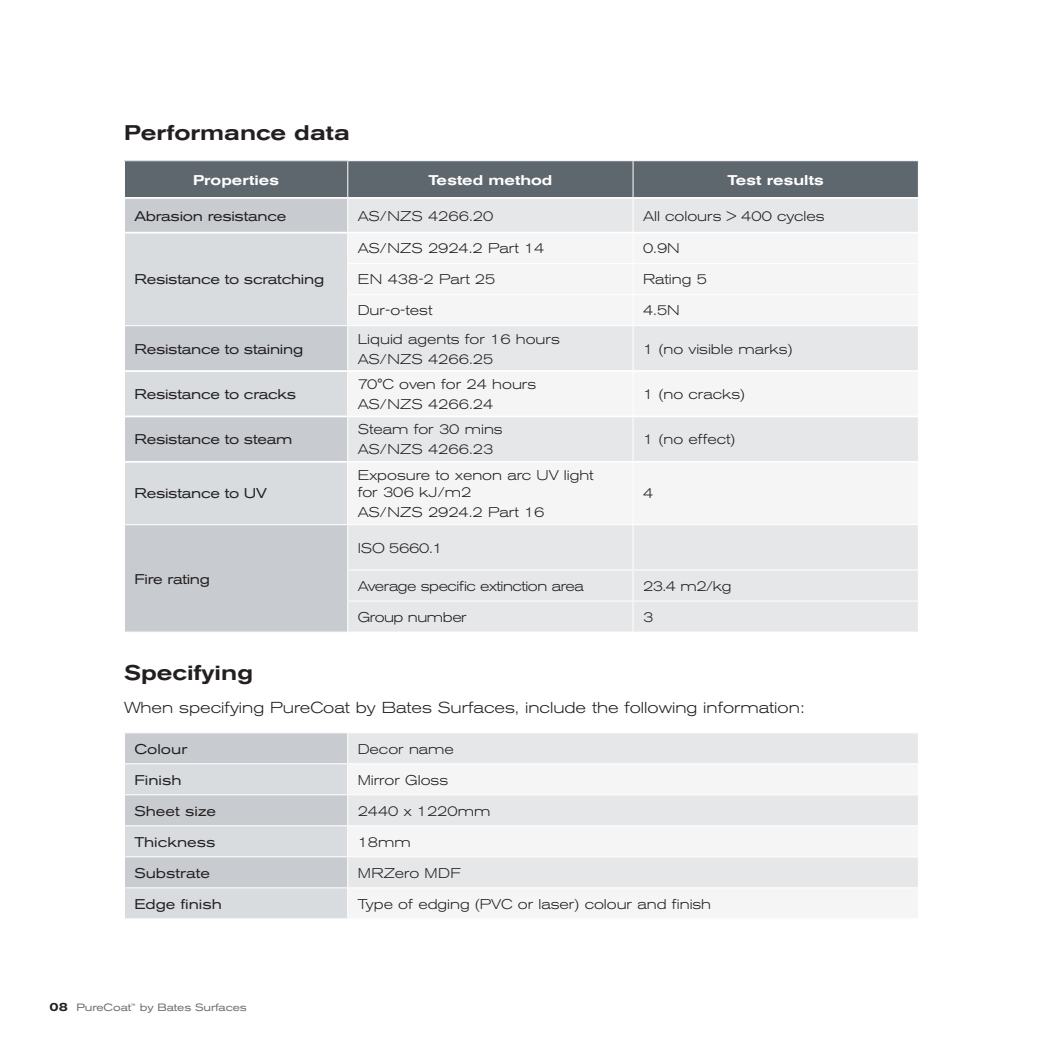
<style>
.page{position:relative;width:1042px;height:1042px;background:#fff}
.page>*{position:absolute;margin:0;border:0;box-sizing:border-box;transform-origin:0 0}
.t1{font:500 expanded 21px "Akzidenz Grotesk BE";color:#231f20}
.t2{font:300 expanded 15.75px "Akzidenz Grotesk BE";color:#231f20}
.t3{font:300 expanded 14px/19.9px "Akzidenz Grotesk BE";color:#231f20}
.t4{font:expanded 14px "Akzidenz Grotesk BE";letter-spacing:-.02em;color:#231f20}
.t5{font:300 expanded 14px "Akzidenz Grotesk BE";letter-spacing:-.03em;color:#231f20}
.t6{font:expanded 14px "Akzidenz Grotesk BE";color:#231f20}
.t7{font:500 expanded 14px "Akzidenz Grotesk BE";color:#fff}
.t8{font:300 expanded 14px "Akzidenz Grotesk BE";letter-spacing:.02em;color:#231f20}
.t9{font:expanded 10.5px "Akzidenz Grotesk BE";letter-spacing:-.01em;color:#6c6d70}
.s1{font-weight:500;font-size:12.25px;color:#231f20}
</style>
<div class="page">
<div style="left:124px;top:161px;width:224px;height:37px;background:#5f676e"></div>
<div style="left:348px;top:161px;width:570px;height:36px;background:#5f676e"></div>
<div style="left:125px;top:199px;width:222px;height:432px;background:#c8ccd1"></div>
<div style="left:348px;top:199px;width:570px;height:432px;background:#e6e7e9"></div>
<svg style="left:125px;top:233px;width:222px;height:291px;fill:#d8dcdf"></svg>
<svg style="left:348px;top:233px;width:570px;height:291px;fill:#f5f5f6"></svg>
<hr style="left:632px;top:161px;width:1px;height:36px;background:#fff">
<hr style="left:632px;top:199px;width:1px;height:33px;background:#fff">
<hr style="left:632px;top:233px;width:1px;height:30px;background:#fff">
<hr style="left:632px;top:264px;width:1px;height:30px;background:#fff">
<hr style="left:632px;top:295px;width:1px;height:30px;background:#fff">
<hr style="left:348px;top:325px;width:285px;height:1px;background:#fff">
<hr style="left:633px;top:325px;width:286px;height:1px;background:#fff">
<hr style="left:632px;top:326px;width:1px;height:44px;background:#fff">
<hr style="left:632px;top:372px;width:1px;height:43px;background:#fff">
<hr style="left:632px;top:417px;width:1px;height:44px;background:#fff">
<hr style="left:632px;top:463px;width:1px;height:61px;background:#fff">
<hr style="left:124px;top:524px;width:224px;height:1px;background:#fff">
<hr style="left:348px;top:524px;width:285px;height:1px;background:#fff">
<hr style="left:633px;top:524px;width:286px;height:1px;background:#fff">
<hr style="left:632px;top:525px;width:1px;height:44px;background:#fff">
<hr style="left:632px;top:570px;width:1px;height:30px;background:#fff">
<hr style="left:632px;top:601px;width:1px;height:30px;background:#fff">
<hr style="left:124px;top:161px;width:1px;height:37px;background:#fff">
<hr style="left:347px;top:161px;width:1px;height:36px;background:#fff">
<hr style="left:124px;top:325px;width:224px;height:1px;background:#fff">
<hr style="left:125px;top:197px;width:223px;height:2px;background:#fff">
<hr style="left:125px;top:232px;width:223px;height:1px;background:#fff">
<hr style="left:348px;top:232px;width:285px;height:1px;background:#fff">
<hr style="left:633px;top:232px;width:285px;height:1px;background:#fff">
<hr style="left:125px;top:370px;width:223px;height:2px;background:#fff">
<hr style="left:348px;top:370px;width:285px;height:2px;background:#fff">
<hr style="left:633px;top:370px;width:285px;height:2px;background:#fff">
<hr style="left:125px;top:415px;width:223px;height:2px;background:#fff">
<hr style="left:348px;top:415px;width:285px;height:2px;background:#fff">
<hr style="left:633px;top:415px;width:285px;height:2px;background:#fff">
<hr style="left:125px;top:461px;width:223px;height:2px;background:#fff">
<hr style="left:348px;top:461px;width:285px;height:2px;background:#fff">
<hr style="left:633px;top:461px;width:285px;height:2px;background:#fff">
<hr style="left:347px;top:263px;width:286px;height:1px;background:#fff">
<hr style="left:633px;top:263px;width:286px;height:1px;background:#fff">
<hr style="left:347px;top:294px;width:286px;height:1px;background:#fff">
<hr style="left:633px;top:294px;width:286px;height:1px;background:#fff">
<hr style="left:347px;top:569px;width:286px;height:1px;background:#fff">
<hr style="left:633px;top:569px;width:286px;height:1px;background:#fff">
<hr style="left:347px;top:600px;width:286px;height:1px;background:#fff">
<hr style="left:633px;top:600px;width:286px;height:1px;background:#fff">
<div style="left:348px;top:733px;width:570px;height:30px;background:#e6e7e9"></div>
<svg style="left:125px;top:733px;width:222px;height:185px"></svg>
<svg style="left:348px;top:795px;width:570px;height:92px;fill:#e6e7e9"></svg>
<hr style="left:348px;top:825px;width:571px;height:1px;background:#fff">
<hr style="left:348px;top:856px;width:571px;height:1px;background:#fff">
<hr style="left:124px;top:763px;width:224px;height:1px;background:#fff">
<hr style="left:124px;top:794px;width:224px;height:1px;background:#fff">
<hr style="left:124px;top:825px;width:224px;height:1px;background:#fff">
<hr style="left:124px;top:856px;width:224px;height:1px;background:#fff">
<hr style="left:124px;top:887px;width:224px;height:1px;background:#fff">
<h1 class="t1" style="left:124px;top:120px;width:227px">Performance data</h1>
<p class="t7" style="left:193px;top:172px;width:88px">Properties</p>
<p class="t7" style="left:428px;top:172px;width:125px">Tested method</p>
<p class="t7" style="left:727px;top:172px;width:98px">Test results</p>
<p class="t4" style="left:134px;top:207px;width:153px">Abrasion resistance</p>
<p class="t3" style="left:358px;top:206px;width:137px">AS/NZS 4266.20</p>
<p class="t3" style="left:643px;top:206px;width:183px">All colours &gt; 400 cycles</p>
<p class="t4" style="left:134px;top:271px;width:191px">Resistance to scratching</p>
<p class="t3" style="left:358px;top:239px;width:188px">AS/NZS 2924.2 Part 14</p>
<p class="t3" style="left:643px;top:239px;width:38px">0.9N</p>
<p class="t3" style="left:358px;top:270px;width:139px">EN 438-2 Part 25</p>
<p class="t3" style="left:643px;top:270px;width:65px">Rating 5</p>
<p class="t3" style="left:358px;top:301px;width:76px">Dur-o-test</p>
<p class="t3" style="left:643px;top:301px;width:38px">4.5N</p>
<p class="t4" style="left:134px;top:341px;width:170px">Resistance to staining</p>
<p class="t3" style="left:358px;top:329px;width:204px">Liquid agents for 16 hours<br>AS/NZS 4266.25</p>
<p class="t3" style="left:643px;top:339px;width:151px">1 (no visible marks)</p>
<p class="t4" style="left:134px;top:386px;width:163px">Resistance to cracks</p>
<p class="t3" style="left:358px;top:374px;width:180px">70°C oven for 24 hours<br>AS/NZS 4266.24</p>
<p class="t3" style="left:643px;top:384px;width:104px">1 (no cracks)</p>
<p class="t4" style="left:134px;top:431px;width:160px">Resistance to steam</p>
<p class="t3" style="left:358px;top:420px;width:146px">Steam for 30 mins<br>AS/NZS 4266.23</p>
<p class="t3" style="left:643px;top:430px;width:94px">1 (no effect)</p>
<p class="t4" style="left:134px;top:485px;width:134px">Resistance to UV</p>
<p class="t3" style="left:358px;top:466px;width:237px;line-height:17.5px">Exposure to xenon arc UV light for 306 kJ/m2</p>
<p class="t3" style="left:358px;top:502px;width:188px">AS/NZS 2924.2 Part 16</p>
<p class="t3" style="left:643px;top:484px;width:12px">4</p>
<p class="t4" style="left:134px;top:570px;width:77px">Fire rating</p>
<p class="t3" style="left:358px;top:538px;width:86px">ISO 5660.1</p>
<p class="t5" style="left:358px;top:578px;width:228px">Average specific extinction area</p>
<p class="t3" style="left:643px;top:576px;width:90px">23.4 m2/kg</p>
<p class="t5" style="left:358px;top:609px;width:111px">Group number</p>
<p class="t3" style="left:643px;top:607px;width:12px">3</p>
<h1 class="t1" style="left:124px;top:660px;width:131px">Specifying</h1>
<p class="t2" style="left:124px;top:699px;width:682px">When specifying PureCoat by Bates Surfaces, include the following information:</p>
<p class="t4" style="left:134px;top:740px;width:54px">Colour</p>
<p class="t3" style="left:358px;top:739px;width:98px">Decor name</p>
<p class="t4" style="left:134px;top:771px;width:49px">Finish</p>
<p class="t3" style="left:358px;top:770px;width:92px">Mirror Gloss</p>
<p class="t6" style="left:134px;top:802px;width:83px">Sheet size</p>
<p class="t3" style="left:358px;top:801px;width:134px">2440 x 1220mm</p>
<p class="t6" style="left:134px;top:833px;width:83px">Thickness</p>
<p class="t3" style="left:358px;top:832px;width:55px">18mm</p>
<p class="t6" style="left:134px;top:864px;width:77px">Substrate</p>
<p class="t8" style="left:358px;top:865px;width:105px">MRZero MDF</p>
<p class="t6" style="left:134px;top:895px;width:89px">Edge finish</p>
<p class="t3" style="left:358px;top:894px;width:355px">Type of edging (PVC or laser) colour and finish</p>
<p class="t9" style="left:50px;top:1001px;width:199px"><span class="s1">08</span> PureCoat<sup>™</sup> by Bates Surfaces</p>
</div>
